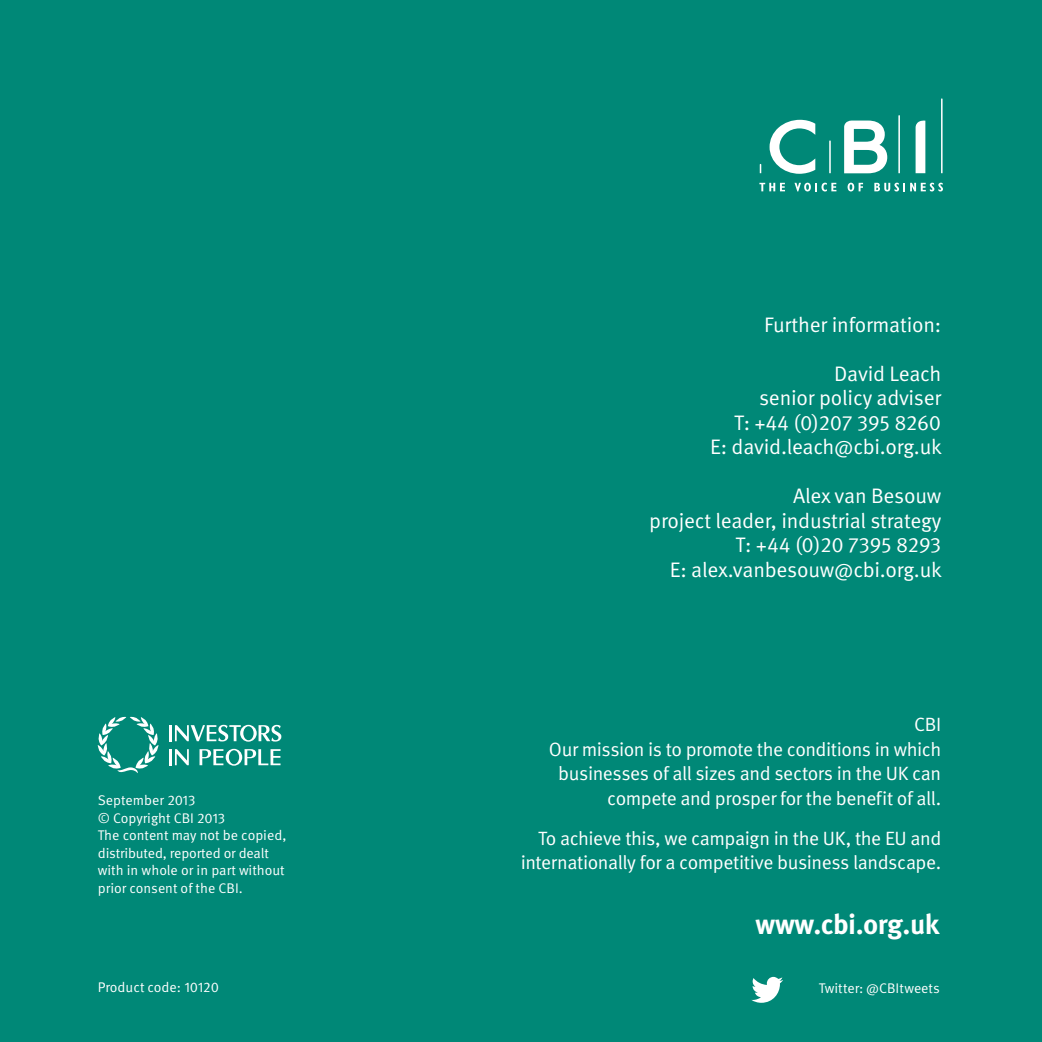
<style>
.page{position:relative;width:1042px;height:1042px;background:#087}
.page>*{position:absolute;margin:0;border:0;box-sizing:border-box;transform-origin:0 0}
.t1{font:700 28px "Meta OT";letter-spacing:-.015em;color:#fff}
.t2{font:21px/24.5px "Meta OT";letter-spacing:-.01em;color:#fff;text-align:right}
.t3{font:19.25px/24.5px "Meta OT";letter-spacing:-.025em;color:#fff;text-align:right}
.t4{font:14px/17.5px "Meta OT";color:#fff}
</style>
<div class="page">
<hr style="left:169px;top:749px;width:3px;height:16px;background:#fff">
<svg style="left:175px;top:749px;width:14px;height:16px"></svg>
<svg style="left:199px;top:749px;width:81px;height:16px"></svg>
<hr style="left:169px;top:725px;width:3px;height:16px;background:#fff">
<svg style="left:97px;top:716px;width:62px;height:57px"></svg>
<svg style="left:175px;top:725px;width:107px;height:16px"></svg>
<svg style="left:915px;top:120px;width:10px;height:53px"></svg>
<svg style="left:769px;top:120px;width:46px;height:54px"></svg>
<svg style="left:844px;top:121px;width:43px;height:52px"></svg>
<svg style="left:941px;top:98px;width:1px;height:75px"></svg>
<svg style="left:898px;top:115px;width:2px;height:58px"></svg>
<svg style="left:829px;top:140px;width:2px;height:33px"></svg>
<svg style="left:759px;top:183px;width:26px;height:8px"></svg>
<svg style="left:794px;top:183px;width:42px;height:8px"></svg>
<svg style="left:847px;top:183px;width:16px;height:8px"></svg>
<svg style="left:874px;top:183px;width:69px;height:8px"></svg>
<svg style="left:751px;top:977px;width:32px;height:26px"></svg>
<p class="t4" style="left:98px;top:792px;width:190px">September 2013<br>© Copyright CBI 2013<br>The content may not be copied, distributed, reported or dealt with in whole or in part without prior consent of the CBI.</p>
<p class="t4" style="left:98px;top:978px;width:123px">Product code: 10120</p>
<p class="t2" style="left:764px;top:313px;width:178px">Further information:</p>
<p class="t2" style="left:710px;top:362px;width:233px">David Leach<br>senior policy adviser<br>T: +44 (0)207 395 8260<br>E: david.leach@cbi.org.uk</p>
<p class="t2" style="left:649px;top:484px;width:294px">Alex van Besouw<br>project leader, industrial strategy<br>T: +44 (0)20 7395 8293<br>E: alex.vanbesouw@cbi.org.uk</p>
<p class="t3" style="left:549px;top:713px;width:394px">CBI<br>Our mission is to promote the conditions in which businesses of all sizes and sectors in the UK can compete and prosper for the benefit of all.</p>
<p class="t3" style="left:521px;top:826px;width:422px">To achieve this, we campaign in the UK, the EU and internationally for a competitive business landscape.</p>
<h1 class="t1" style="left:755px;top:906px;width:186px">www.cbi.org.uk</h1>
<p class="t4" style="left:819px;top:979px;width:123px">Twitter: @CBItweets</p>
</div>
